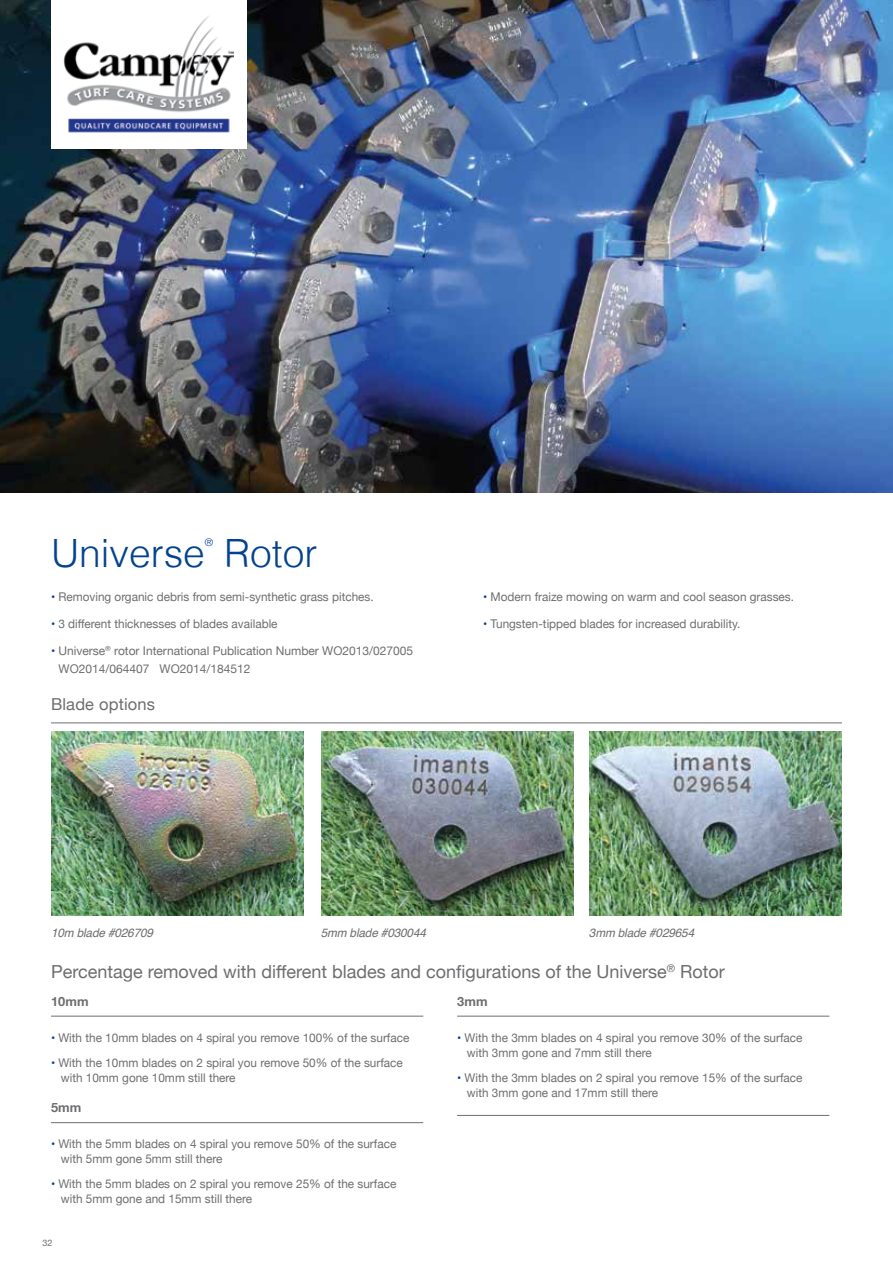
<style>
.page{position:relative;width:893px;height:1263px;background:#fff}
.page>*{position:absolute;margin:0;border:0;box-sizing:border-box;transform-origin:0 0}
.t1{font:300 39px "Helvetica";color:#03428e}
.t2{font:18px "Helvetica Neue";color:#6d6e71}
.t3{font:16.5px "Helvetica Neue";letter-spacing:.01em;color:#6d6e71}
.t4{font:700 12.75px "Helvetica Neue";letter-spacing:.01em;color:#6d6e71}
.t5{font:12px/15px "Helvetica Neue";color:#6d6e71}
.t6{font:italic 12px "Helvetica";letter-spacing:-.01em;color:#6d6e71}
.t7{font:300 10.5px "Helvetica";color:#03428e}
.t8{font:9px "Helvetica Neue";color:#6d6e71}
.s1{color:#03428e}
</style>
<div class="page">
<hr style="left:51px;top:1016px;width:372px;height:1px;background:#6d6e71">
<hr style="left:51px;top:1122px;width:372px;height:1px;background:#6d6e71">
<hr style="left:457px;top:1016px;width:372px;height:1px;background:#6d6e71">
<hr style="left:457px;top:1115px;width:372px;height:1px;background:#6d6e71">
<hr style="left:51px;top:723px;width:791px;height:1px;background:#6d6e71">
<img style="left:0;top:0;width:893px;height:492px">
<img style="left:51px;top:732px;width:252px;height:184px">
<img style="left:321px;top:732px;width:252px;height:184px">
<img style="left:589px;top:732px;width:253px;height:184px">
<div style="left:51px;top:0;width:196px;height:149px;background:#fff"></div>
<img style="left:64px;top:16px;width:170px;height:117px">
<h1 class="t1" style="left:51px;top:520px;width:155px">Universe</h1>
<p class="t7" style="left:205px;top:533px;width:10px">®</p>
<h1 class="t1" style="left:224px;top:520px;width:95px">Rotor</h1>
<p class="t5" style="left:51px;top:590px;width:324px"><span class="s1">•</span> Removing organic debris from semi-synthetic grass pitches.</p>
<p class="t5" style="left:483px;top:590px;width:312px"><span class="s1">•</span> Modern fraize mowing on warm and cool season grasses.</p>
<p class="t5" style="left:51px;top:617px;width:228px"><span class="s1">•</span> 3 different thicknesses of blades available</p>
<p class="t5" style="left:483px;top:617px;width:259px"><span class="s1">•</span> Tungsten-tipped blades for increased durability.</p>
<p class="t5" style="left:59px;top:642px;width:356px;line-height:18px;text-indent:-8px"><span class="s1">•</span> Universe<sup>®</sup> rotor International Publication Number WO2013/027005<br>WO2014/064407 WO2014/184512</p>
<h3 class="t3" style="left:51px;top:692px;width:106px">Blade options</h3>
<p class="t6" style="left:51px;top:923px;width:104px">10m blade #026709</p>
<p class="t6" style="left:321px;top:923px;width:107px">5mm blade #030044</p>
<p class="t6" style="left:589px;top:923px;width:107px">3mm blade #029654</p>
<h2 class="t2" style="left:51px;top:958px;width:675px">Percentage removed with different blades and configurations of the Universe<sup>®</sup> Rotor</h2>
<p class="t4" style="left:51px;top:991px;width:39px">10mm</p>
<p class="t5" style="left:51px;top:1030px;width:360px"><span class="s1">•</span> With the 10mm blades on 4 spiral you remove 100% of the surface</p>
<p class="t5" style="left:61px;top:1055px;width:344px;text-indent:-10px"><span class="s1">•</span> With the 10mm blades on 2 spiral you remove 50% of the surface with 10mm gone 10mm still there</p>
<p class="t4" style="left:51px;top:1098px;width:32px">5mm</p>
<p class="t5" style="left:61px;top:1137px;width:337px;text-indent:-10px"><span class="s1">•</span> With the 5mm blades on 4 spiral you remove 50% of the surface with 5mm gone 5mm still there</p>
<p class="t5" style="left:61px;top:1177px;width:337px;text-indent:-10px"><span class="s1">•</span> With the 5mm blades on 2 spiral you remove 25% of the surface with 5mm gone and 15mm still there</p>
<p class="t8" style="left:43px;top:1236px;width:12px">32</p>
<p class="t4" style="left:457px;top:991px;width:32px">3mm</p>
<p class="t5" style="left:467px;top:1030px;width:337px;text-indent:-10px"><span class="s1">•</span> With the 3mm blades on 4 spiral you remove 30% of the surface with 3mm gone and 7mm still there</p>
<p class="t5" style="left:467px;top:1070px;width:337px;text-indent:-10px"><span class="s1">•</span> With the 3mm blades on 2 spiral you remove 15% of the surface with 3mm gone and 17mm still there</p>
</div>
